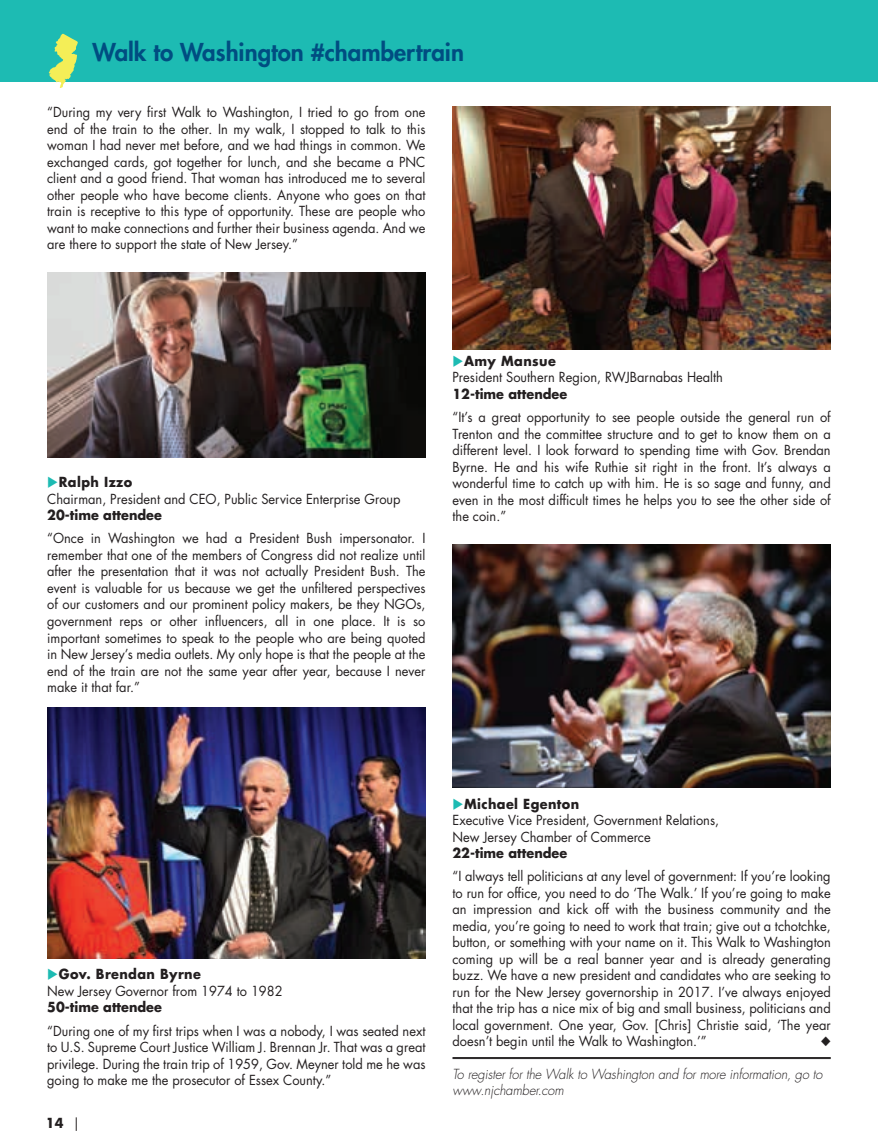
<style>
.page{position:relative;width:878px;height:1148px;background:#fff}
.page>*{position:absolute;margin:0;border:0;box-sizing:border-box;transform-origin:0 0}
.t1{font:800 24px "Futura Std";color:#004d81}
.t2{font:13.5px/16.5px "Futura Std";color:#231f20;text-align:justify;scale:.95 1}
.t3{font:italic 300 13.5px/16.2px "Futura Std";letter-spacing:-.005em;color:#231f20;scale:.95 1}
.t4{font:700 13.5px "Futura Std";color:#231f20;scale:.95 1}
.s1{color:#1dbbb3}
.s2{font-weight:700}
.s3{font-weight:400}
</style>
<div class="page">
<div style="left:0;top:0;width:878px;height:81px;background:#1dbbb3"></div>
<svg style="left:49px;top:34px;width:29px;height:54px"></svg>
<hr style="left:877px;top:0;width:1px;height:81px;background:#004d81">
<img style="left:47px;top:272px;width:378px;height:185px">
<img style="left:47px;top:707px;width:378px;height:251px">
<hr style="left:452px;top:1057px;width:378px;height:1px;background:#231f20">
<hr style="left:452px;top:1058px;width:378px;height:1px;background:#231f20">
<img style="left:452px;top:106px;width:378px;height:243px">
<img style="left:452px;top:544px;width:378px;height:244px">
<h1 class="t1" style="left:93px;top:37px;width:373px">Walk to Washington #chambertrain</h1>
<p class="t2" style="left:47px;top:104px;width:400px">“During my very first Walk to Washington, I tried to go from one end of the train to the other. In my walk, I stopped to talk to this woman I had never met before, and we had things in common. We exchanged cards, got together for lunch, and she became a PNC client and a good friend. That woman has introduced me to several other people who have become clients. Anyone who goes on that train is receptive to this type of opportunity. These are people who want to make connections and further their business agenda. And we are there to support the state of New Jersey.”</p>
<p class="t2" style="left:47px;top:474px;width:373px"><span class="s1">◆</span> <span class="s2">Ralph Izzo<br></span>Chairman, President and CEO, Public Service Enterprise Group</p>
<p class="t4" style="left:47px;top:506px;width:122px">20-time attendee</p>
<p class="t2" style="left:47px;top:530px;width:399px">“Once in Washington we had a President Bush impersonator. I remember that one of the members of Congress did not realize until after the presentation that it was not actually President Bush. The event is valuable for us because we get the unfiltered perspectives of our customers and our prominent policy makers, be they NGOs, government reps or other influencers, all in one place. It is so important sometimes to speak to the people who are being quoted in New Jersey’s media outlets. My only hope is that the people at the end of the train are not the same year after year, because I never make it that far.”</p>
<p class="t2" style="left:452px;top:353px;width:286px"><span class="s1">◆</span><span class="s2">Amy Mansue<br></span>President Southern Region, RWJBarnabas Health</p>
<p class="t4" style="left:452px;top:385px;width:122px">12-time attendee</p>
<p class="t2" style="left:452px;top:409px;width:400px">“It’s a great opportunity to see people outside the general run of Trenton and the committee structure and to get to know them on a different level. I look forward to spending time with Gov. Brendan Byrne. He and his wife Ruthie sit right in the front. It’s always a wonderful time to catch up with him. He is so sage and funny, and even in the most difficult times he helps you to see the other side of the coin.”</p>
<p class="t2" style="left:47px;top:966px;width:249px"><span class="s1">◆</span><span class="s2">Gov. Brendan Byrne<br></span>New Jersey Governor from 1974 to 1982</p>
<p class="t4" style="left:47px;top:998px;width:122px">50-time attendee</p>
<p class="t2" style="left:47px;top:1022px;width:400px">“During one of my first trips when I was a nobody, I was seated next to U.S. Supreme Court Justice William J. Brennan Jr. That was a great privilege. During the train trip of 1959, Gov. Meyner told me he was going to make me the prosecutor of Essex County.”</p>
<p class="t4" style="left:46px;top:1114px;width:38px">14 <span class="s3">|</span></p>
<p class="t2" style="left:452px;top:795px;width:282px;text-align:left"><span class="s1">◆</span><span class="s2">Michael Egenton<br></span>Executive Vice President, Government Relations,<br>New Jersey Chamber of Commerce</p>
<p class="t4" style="left:452px;top:844px;width:122px">22-time attendee</p>
<p class="t2" style="left:452px;top:868px;width:400px">“I always tell politicians at any level of government: If you’re looking to run for office, you need to do ‘The Walk.’ If you’re going to make an impression and kick off with the business community and the media, you’re going to need to work that train; give out a tchotchke, button, or something with your name on it. This Walk to Washington coming up will be a real banner year and is already generating buzz. We have a new president and candidates who are seeking to run for the New Jersey governorship in 2017. I’ve always enjoyed that the trip has a nice mix of big and small business, politicians and local government. One year, Gov. [Chris] Christie said, ‘The year doesn’t begin until the Walk to Washington.’”</p>
<p class="t3" style="left:452px;top:1066px;width:391px">To register for the Walk to Washington and for more information, go to www.njchamber.com</p>
</div>
